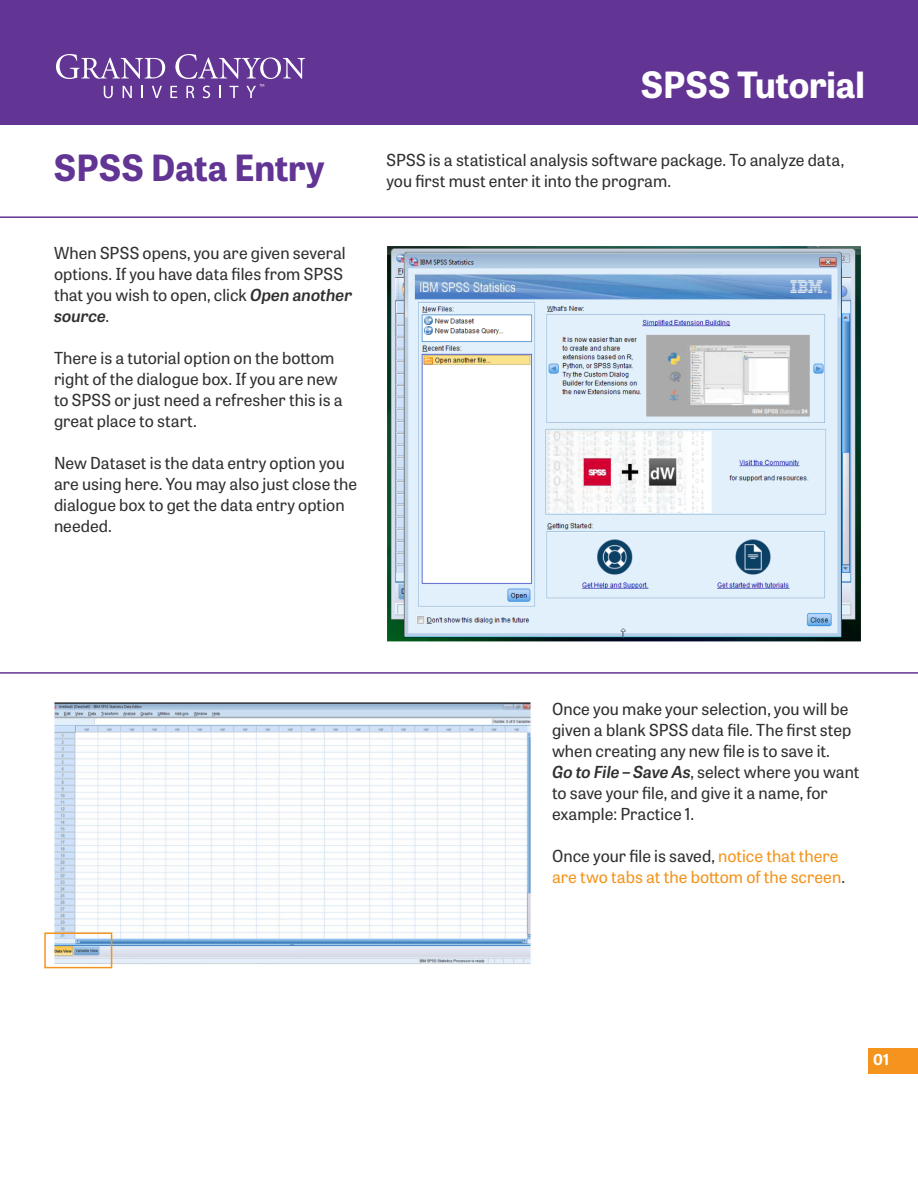
<style>
.page{position:relative;width:918px;height:1188px;background:#fff}
.page>*{position:absolute;margin:0;border:0;box-sizing:border-box;transform-origin:0 0}
.t1{font:700 36px "Tablet Gothic";letter-spacing:-.005em;color:#623494}
.t2{font:700 36px "Tablet Gothic";letter-spacing:-.005em;color:#fff}
.t3{font:16.5px/21px "Tablet Gothic";color:#312f30}
.t4{font:16.5px/21px "Tablet Gothic";letter-spacing:.005em;color:#f4941e}
.t5{font:700 15px "Tablet Gothic";color:#fff}
.s1{font-weight:600;font-style:italic}
.s2{color:#312f30}
</style>
<div class="page">
<div style="left:0;top:0;width:918px;height:124px;background:#623494"></div>
<hr style="left:0;top:216px;width:918px;height:2px;background:#623494">
<div style="left:868px;top:1048px;width:50px;height:26px;background:#f4941e"></div>
<svg style="left:56px;top:54px;width:249px;height:44px"></svg>
<img style="left:387px;top:246px;width:474px;height:396px">
<img style="left:54px;top:703px;width:477px;height:261px">
<hr style="left:0;top:672px;width:918px;height:2px;background:#623494">
<div style="left:44px;top:932px;width:68px;height:36px;border:2px solid #f4941e"></div>
<h1 class="t2" style="left:641px;top:60px;width:226px">SPSS Tutorial</h1>
<h2 class="t1" style="left:54px;top:142px;width:272px">SPSS Data Entry</h2>
<p class="t3" style="left:386px;top:149px;width:459px">SPSS is a statistical analysis software package. To analyze data, you first must enter it into the program.</p>
<p class="t3" style="left:54px;top:242px;width:300px">When SPSS opens, you are given several options. If you have data files from SPSS that you wish to open, click <span class="s1">Open another source</span>.</p>
<p class="t3" style="left:54px;top:347px;width:290px">There is a tutorial option on the bottom right of the dialogue box. If you are new to SPSS or just need a refresher this is a great place to start.</p>
<p class="t3" style="left:54px;top:452px;width:305px">New Dataset is the data entry option you are using here. You may also just close the dialogue box to get the data entry option needed.</p>
<p class="t3" style="left:552px;top:698px;width:309px">Once you make your selection, you will be given a blank SPSS data file. The first step when creating any new file is to save it.<br><span class="s1">Go to File – Save As</span>, select where you want to save your file, and give it a name, for example: Practice 1.</p>
<p class="t4" style="left:552px;top:845px;width:295px"><span class="s2">Once your file is saved,</span> notice that there are two tabs at the bottom of the screen<span class="s2">.</span></p>
<p class="t5" style="left:873px;top:1049px;width:18px">01</p>
</div>
